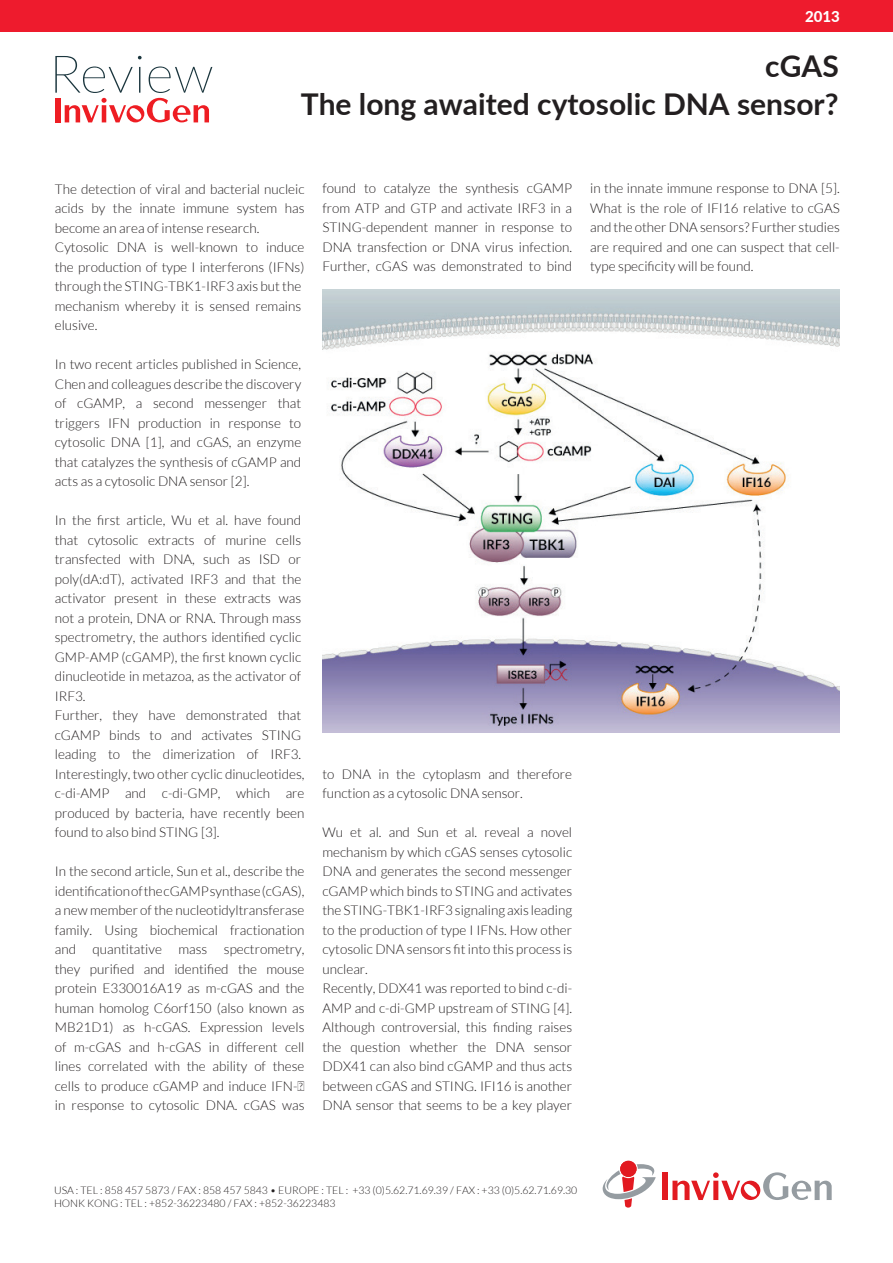
<style>
.page{position:relative;width:893px;height:1263px;background:#fff}
.page>*{position:absolute;margin:0;border:0;box-sizing:border-box;transform-origin:0 0}
.t1{font:100 52.2px "Lato";color:#1b363e}
.t2{font:700 30px/37.5px "Lato";color:#231f20;text-align:right}
.t3{font:800 15px "Lato";color:#fff}
.t4{font:300 13.5px/19.5px "Lato";color:#231f20}
.t5{font:300 10.5px/12.6px "Lato";color:#231f20}
</style>
<div class="page">
<div style="left:55px;top:98px;width:5px;height:24px;background:#ee1d23"></div>
<svg style="left:65px;top:98px;width:144px;height:24px"></svg>
<img style="left:322px;top:289px;width:518px;height:443px">
<div style="left:0;top:0;width:893px;height:31px;background:#ee1b2d"></div>
<div style="left:620px;top:1161px;width:17px;height:16px;background:#e21a21;border-radius:50%"></div>
<svg style="left:603px;top:1164px;width:53px;height:43px"></svg>
<div style="left:662px;top:1172px;width:6px;height:28px;background:#e21a21"></div>
<svg style="left:672px;top:1172px;width:160px;height:28px"></svg>
<h1 class="t1" style="left:49px;top:38px;width:166px">Review</h1>
<p class="t3" style="left:805px;top:5px;width:36px">2013</p>
<h2 class="t2" style="left:301px;top:46px;width:540px">cGAS<br>The long awaited cytosolic DNA sensor?</h2>
<p class="t4" style="left:55px;top:179px;width:251px">The detection of viral and bacterial nucleic acids by the innate immune system has become an area of intense research.<br>Cytosolic DNA is well-known to induce the production of type I interferons (IFNs) through the STING-TBK1-IRF3 axis but the mechanism whereby it is sensed remains elusive.</p>
<p class="t4" style="left:55px;top:355px;width:248px;text-align:justify">In two recent articles published in Science, Chen and colleagues describe the discovery of cGAMP, a second messenger that triggers IFN production in response to cytosolic DNA [1], and cGAS, an enzyme that catalyzes the synthesis of cGAMP and acts as a cytosolic DNA sensor [2].</p>
<p class="t4" style="left:55px;top:511px;width:251px">In the first article, Wu et al. have found that cytosolic extracts of murine cells transfected with DNA, such as ISD or poly(dA:dT), activated IRF3 and that the activator present in these extracts was not a protein, DNA or RNA. Through mass spectrometry, the authors identified cyclic GMP-AMP (cGAMP), the first known cyclic dinucleotide in metazoa, as the activator of IRF3.<br>Further, they have demonstrated that cGAMP binds to and activates STING leading to the dimerization of IRF3.<br>Interestingly, two other cyclic dinucleotides, c-di-AMP and c-di-GMP, which are produced by bacteria, have recently been found to also bind STING [3].</p>
<p class="t4" style="left:55px;top:861px;width:251px;text-align:justify">In the second article, Sun et al., describe the identification of the cGAMP synthase (cGAS), a new member of the nucleotidyltransferase family. Using biochemical fractionation and quantitative mass spectrometry, they purified and identified the mouse protein E330016A19 as m-cGAS and the human homolog C6orf150 (also known as MB21D1) as h-cGAS. Expression levels of m-cGAS and h-cGAS in different cell lines correlated with the ability of these cells to produce cGAMP and induce IFN-β in response to cytosolic DNA. cGAS was</p>
<p class="t4" style="left:322px;top:179px;width:251px;text-align:justify">found to catalyze the synthesis cGAMP from ATP and GTP and activate IRF3 in a STING-dependent manner in response to DNA transfection or DNA virus infection.<br>Further, cGAS was demonstrated to bind</p>
<p class="t4" style="left:322px;top:764px;width:251px">to DNA in the cytoplasm and therefore function as a cytosolic DNA sensor.</p>
<p class="t4" style="left:322px;top:822px;width:251px">Wu et al. and Sun et al. reveal a novel mechanism by which cGAS senses cytosolic DNA and generates the second messenger cGAMP which binds to STING and activates the STING-TBK1-IRF3 signaling axis leading to the production of type I IFNs. How other cytosolic DNA sensors fit into this process is unclear.<br>Recently, DDX41 was reported to bind c-di-AMP and c-di-GMP upstream of STING [4].<br>Although controversial, this finding raises the question whether the DNA sensor DDX41 can also bind cGAMP and thus acts between cGAS and STING. IFI16 is another DNA sensor that seems to be a key player</p>
<p class="t4" style="left:590px;top:179px;width:251px;text-align:justify">in the innate immune response to DNA [5].<br>What is the role of IFI16 relative to cGAS and the other DNA sensors? Further studies are required and one can suspect that cell&shy;type specificity will be found.</p>
<p class="t5" style="left:54px;top:1184px;width:525px">USA : TEL : 858 457 5873 / FAX : 858 457 5843 • EUROPE : TEL : +33 (0)5.62.71.69.39 / FAX : +33 (0)5.62.71.69.30<br>HONK KONG : TEL : +852-36223480 / FAX : +852-36223483</p>
</div>
